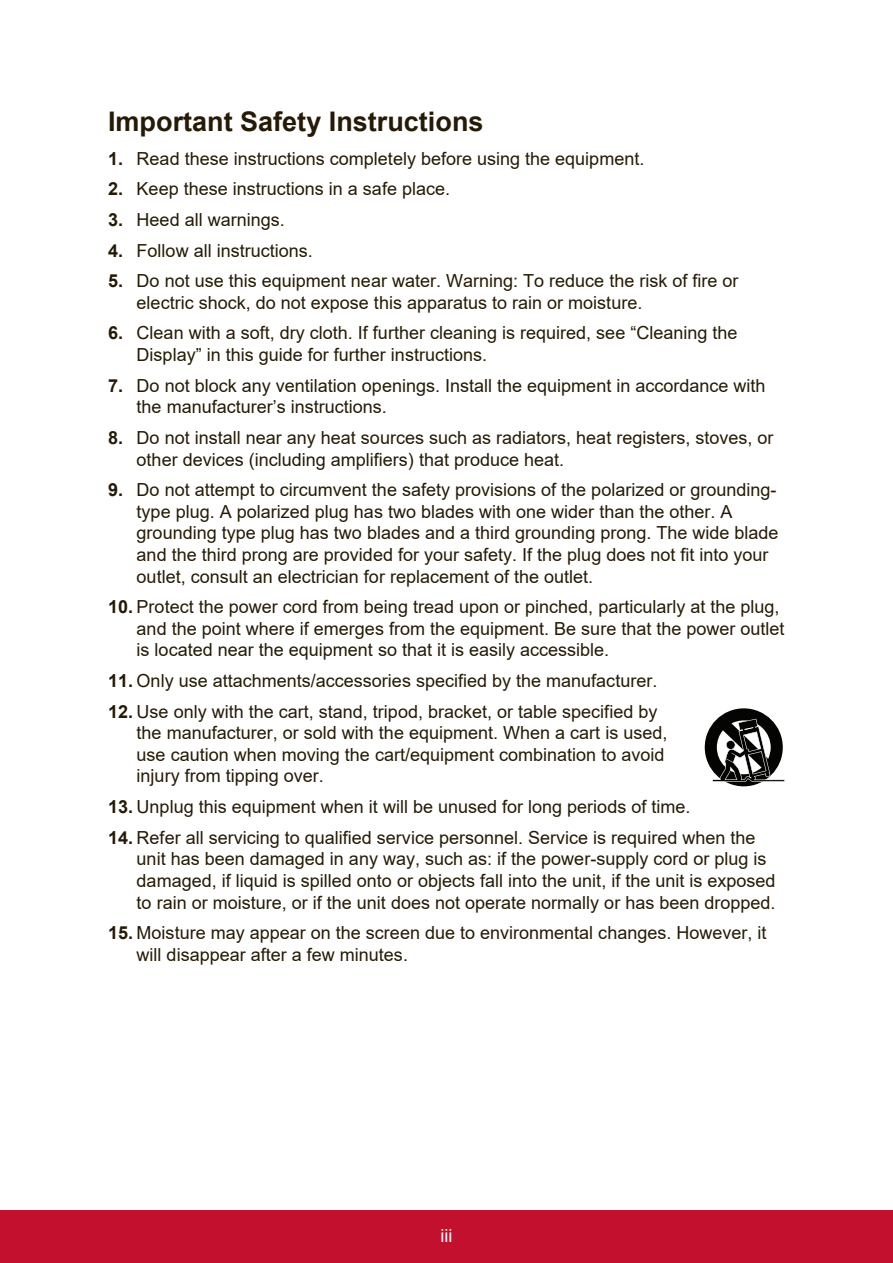
<style>
.page{position:relative;width:893px;height:1263px;background:#fff}
.page>*{position:absolute;margin:0;border:0;box-sizing:border-box;transform-origin:0 0}
.t1{font:700 27px "Arial";color:#251a05}
.t2{font:18px/21.6px "Arial";color:#251a05}
.t3{font:18px "Arial";color:#fff}
.s1{font-weight:700}
</style>
<div class="page">
<div style="left:0;top:1210px;width:892px;height:53px;background:#c3102f"></div>
<svg style="left:704px;top:708px;width:80px;height:78px"></svg>
<h1 class="t1" style="left:108px;top:103px;width:377px">Important Safety Instructions</h1>
<p class="t2" style="left:108px;top:148px;width:537px"><span class="s1">1.</span> Read these instructions completely before using the equipment.</p>
<p class="t2" style="left:108px;top:178px;width:343px"><span class="s1">2.</span> Keep these instructions in a safe place.</p>
<p class="t2" style="left:108px;top:209px;width:178px"><span class="s1">3.</span> Heed all warnings.</p>
<p class="t2" style="left:108px;top:239px;width:206px"><span class="s1">4.</span> Follow all instructions.</p>
<p class="t2" style="left:136px;top:270px;width:603px;text-indent:-28px"><span class="s1">5.</span> Do not use this equipment near water. Warning: To reduce the risk of fire or electric shock, do not expose this apparatus to rain or moisture.</p>
<p class="t2" style="left:136px;top:322px;width:602px;text-indent:-28px"><span class="s1">6.</span> Clean with a soft, dry cloth. If further cleaning is required, see “Cleaning the<br>Display” in this guide for further instructions.</p>
<p class="t2" style="left:136px;top:374px;width:630px;text-indent:-28px"><span class="s1">7.</span> Do not block any ventilation openings. Install the equipment in accordance with the manufacturer’s instructions.</p>
<p class="t2" style="left:136px;top:427px;width:638px;text-indent:-28px"><span class="s1">8.</span> Do not install near any heat sources such as radiators, heat registers, stoves, or other devices (including amplifiers) that produce heat.</p>
<p class="t2" style="left:136px;top:479px;width:643px;text-indent:-28px"><span class="s1">9.</span> Do not attempt to circumvent the safety provisions of the polarized or grounding&shy;type plug. A polarized plug has two blades with one wider than the other. A grounding type plug has two blades and a third grounding prong. The wide blade and the third prong are provided for your safety. If the plug does not fit into your outlet, consult an electrician for replacement of the outlet.</p>
<p class="t2" style="left:136px;top:596px;width:649px;text-indent:-28px"><span class="s1">10.</span> Protect the power cord from being tread upon or pinched, particularly at the plug, and the point where if emerges from the equipment. Be sure that the power outlet is located near the equipment so that it is easily accessible.</p>
<p class="t2" style="left:108px;top:670px;width:550px"><span class="s1">11.</span> Only use attachments/accessories specified by the manufacturer.</p>
<p class="t2" style="left:136px;top:700px;width:532px;text-indent:-28px"><span class="s1">12.</span> Use only with the cart, stand, tripod, bracket, or table specified by the manufacturer, or sold with the equipment. When a cart is used, use caution when moving the cart/equipment combination to avoid injury from tipping over.</p>
<p class="t2" style="left:108px;top:796px;width:583px"><span class="s1">13.</span> Unplug this equipment when it will be unused for long periods of time.</p>
<p class="t2" style="left:136px;top:826px;width:640px;text-indent:-28px"><span class="s1">14.</span> Refer all servicing to qualified service personnel. Service is required when the unit has been damaged in any way, such as: if the power-supply cord or plug is damaged, if liquid is spilled onto or objects fall into the unit, if the unit is exposed to rain or moisture, or if the unit does not operate normally or has been dropped.</p>
<p class="t2" style="left:136px;top:922px;width:631px;text-indent:-28px"><span class="s1">15.</span> Moisture may appear on the screen due to environmental changes. However, it will disappear after a few minutes.</p>
<p class="t3" style="left:440px;top:1223px;width:13px">iii</p>
</div>
